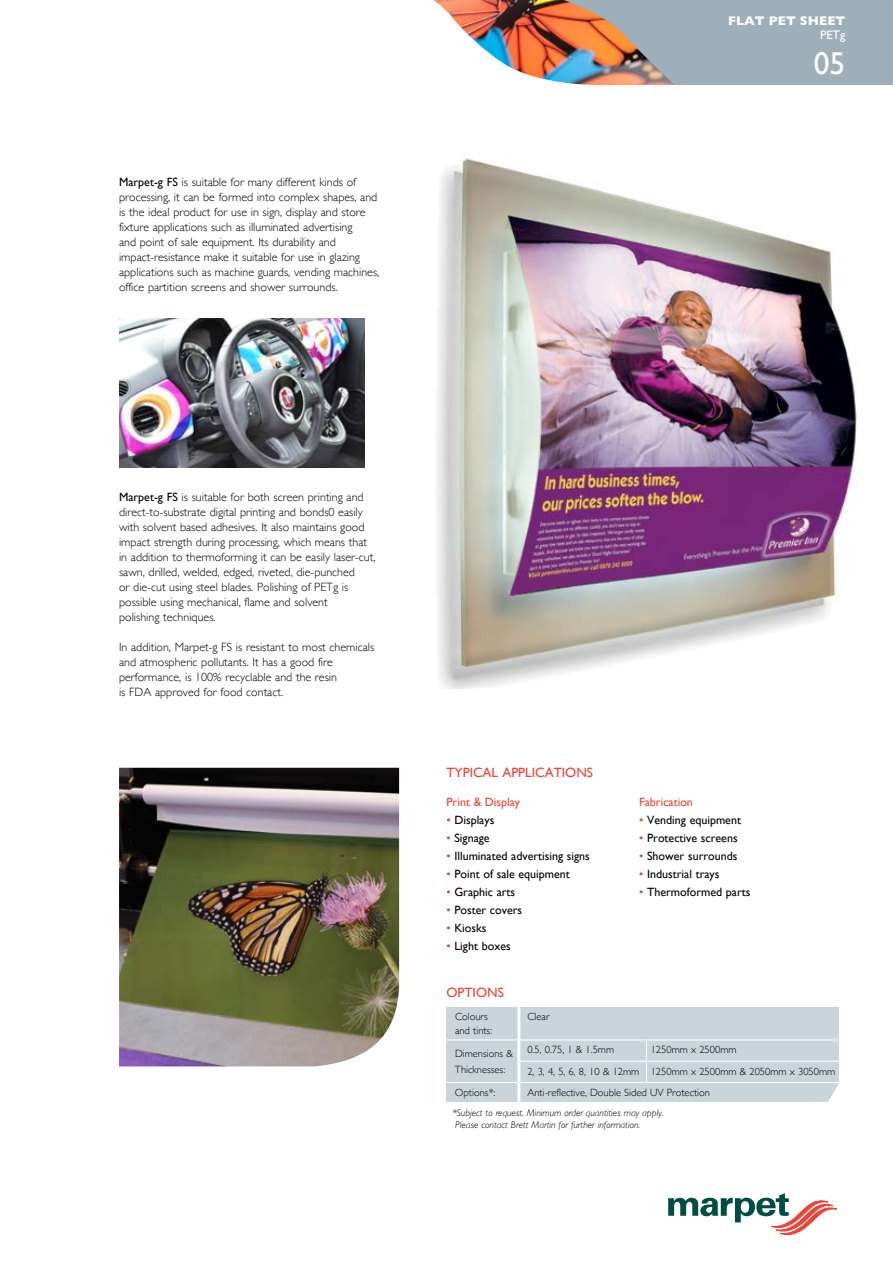
<style>
.page{position:relative;width:893px;height:1263px;background:#fff}
.page>*{position:absolute;margin:0;border:0;box-sizing:border-box;transform-origin:0 0}
.t1{font:31.5px "Gill Sans";color:#fff}
.t2{font:13.5px "Gill Sans";color:#ef4135}
.t3{font:700 12.75px "Gill Sans";color:#fff}
.t4{font:12.3px "Gill Sans";color:#fff}
.t5{font:300 12px/15px "Gill Sans";color:#000}
.t6{font:12px "Gill Sans";color:#000}
.t7{font:12px "Gill Sans";color:#ef4135}
.t8{font:300 10.5px/13.5px "Gill Sans";color:#000}
.t9{font:italic 300 9.75px/12px "Gill Sans";color:#000}
.s1{font-weight:400}
.s2{color:#ef4135}
</style>
<div class="page">
<img style="left:433px;top:0;width:88px;height:73px">
<img style="left:521px;top:0;width:372px;height:85px">
<svg style="left:668px;top:1193px;width:169px;height:42px"></svg>
<img style="left:437px;top:155px;width:421px;height:534px">
<div style="left:446px;top:1007px;width:393px;height:95px;background:#c9d4db"></div>
<hr style="left:446px;top:1039px;width:71px;height:1px;background:#fff">
<hr style="left:520px;top:1039px;width:126px;height:1px;background:#fff">
<hr style="left:646px;top:1039px;width:205px;height:1px;background:#fff">
<hr style="left:520px;top:1061px;width:126px;height:1px;background:#fff">
<hr style="left:647px;top:1061px;width:204px;height:1px;background:#fff">
<hr style="left:446px;top:1082px;width:71px;height:1px;background:#fff">
<hr style="left:520px;top:1082px;width:126px;height:1px;background:#fff">
<hr style="left:646px;top:1082px;width:205px;height:1px;background:#fff">
<hr style="left:517px;top:1007px;width:3px;height:33px;background:#fff">
<hr style="left:517px;top:1040px;width:3px;height:21px;background:#fff">
<hr style="left:517px;top:1061px;width:3px;height:21px;background:#fff">
<hr style="left:517px;top:1082px;width:3px;height:20px;background:#fff">
<svg style="left:646px;top:1040px;width:1px;height:42px"></svg>
<svg style="left:828px;top:1083px;width:11px;height:19px"></svg>
<img style="left:119px;top:768px;width:280px;height:298px">
<img style="left:119px;top:318px;width:246px;height:149px">
<p class="t5" style="left:119px;top:174px;width:262px"><span class="s1">Marpet-g FS</span> is suitable for many different kinds of processing, it can be formed into complex shapes, and is the ideal product for use in sign, display and store fixture applications such as illuminated advertising<br>and point of sale equipment. Its durability and impact-resistance make it suitable for use in glazing applications such as machine guards, vending machines, office partition screens and shower surrounds.</p>
<p class="t3" style="left:728px;top:11px;width:119px">FLAT PET SHEET</p>
<p class="t4" style="left:820px;top:28px;width:27px">PETg</p>
<h1 class="t1" style="left:814px;top:45px;width:33px">05</h1>
<p class="t5" style="left:119px;top:489px;width:258px"><span class="s1">Marpet-g FS</span> is suitable for both screen printing and direct-to-substrate digital printing and bonds0 easily with solvent based adhesives. It also maintains good impact strength during processing, which means that in addition to thermoforming it can be easily laser-cut, sawn, drilled, welded, edged, riveted, die-punched<br>or die-cut using steel blades. Polishing of PETg is possible using mechanical, flame and solvent<br>polishing techniques.</p>
<p class="t5" style="left:119px;top:639px;width:257px">In addition, Marpet-g FS is resistant to most chemicals and atmospheric pollutants. It has a good fire performance, is 100% recyclable and the resin<br>is FDA approved for food contact.</p>
<p class="t2" style="left:446px;top:764px;width:148px">TYPICAL APPLICATIONS</p>
<p class="t7" style="left:446px;top:794px;width:75px">Print &amp; Display</p>
<p class="t6" style="left:446px;top:812px;width:49px"><span class="s2">•</span> Displays</p>
<p class="t6" style="left:446px;top:830px;width:45px"><span class="s2">•</span> Signage</p>
<p class="t6" style="left:446px;top:848px;width:145px"><span class="s2">•</span> Illuminated advertising signs</p>
<p class="t6" style="left:446px;top:866px;width:125px"><span class="s2">•</span> Point of sale equipment</p>
<p class="t6" style="left:446px;top:884px;width:70px"><span class="s2">•</span> Graphic arts</p>
<p class="t6" style="left:446px;top:902px;width:77px"><span class="s2">•</span> Poster covers</p>
<p class="t6" style="left:446px;top:920px;width:42px"><span class="s2">•</span> Kiosks</p>
<p class="t6" style="left:446px;top:938px;width:66px"><span class="s2">•</span> Light boxes</p>
<p class="t2" style="left:446px;top:985px;width:59px">OPTIONS</p>
<p class="t7" style="left:639px;top:794px;width:55px">Fabrication</p>
<p class="t6" style="left:639px;top:812px;width:103px"><span class="s2">•</span> Vending equipment</p>
<p class="t6" style="left:639px;top:830px;width:100px"><span class="s2">•</span> Protective screens</p>
<p class="t6" style="left:639px;top:848px;width:100px"><span class="s2">•</span> Shower surrounds</p>
<p class="t6" style="left:639px;top:866px;width:82px"><span class="s2">•</span> Industrial trays</p>
<p class="t6" style="left:639px;top:884px;width:113px"><span class="s2">•</span> Thermoformed parts</p>
<p class="t8" style="left:455px;top:1010px;width:39px">Colours and tints:</p>
<p class="t8" style="left:527px;top:1010px;width:24px">Clear</p>
<p class="t8" style="left:455px;top:1046px;width:59px">Dimensions &amp;</p>
<p class="t8" style="left:527px;top:1042px;width:88px">0.5, 0.75, 1 &amp; 1.5mm</p>
<p class="t8" style="left:651px;top:1042px;width:87px">1250mm x 2500mm</p>
<p class="t8" style="left:455px;top:1062px;width:52px">Thicknesses:</p>
<p class="t8" style="left:527px;top:1064px;width:309px">2, 3, 4, 5, 6, 8, 10 &amp; 12mm 1250mm x 2500mm &amp; 2050mm x 3050mm</p>
<p class="t8" style="left:455px;top:1085px;width:42px">Options*:</p>
<p class="t8" style="left:527px;top:1085px;width:184px">Anti-reflective, Double Sided UV Protection</p>
<p class="t9" style="left:455px;top:1106px;width:210px;text-indent:-3px">*Subject to request. Minimum order quantities may apply.<br>Please contact Brett Martin for further information.</p>
</div>
